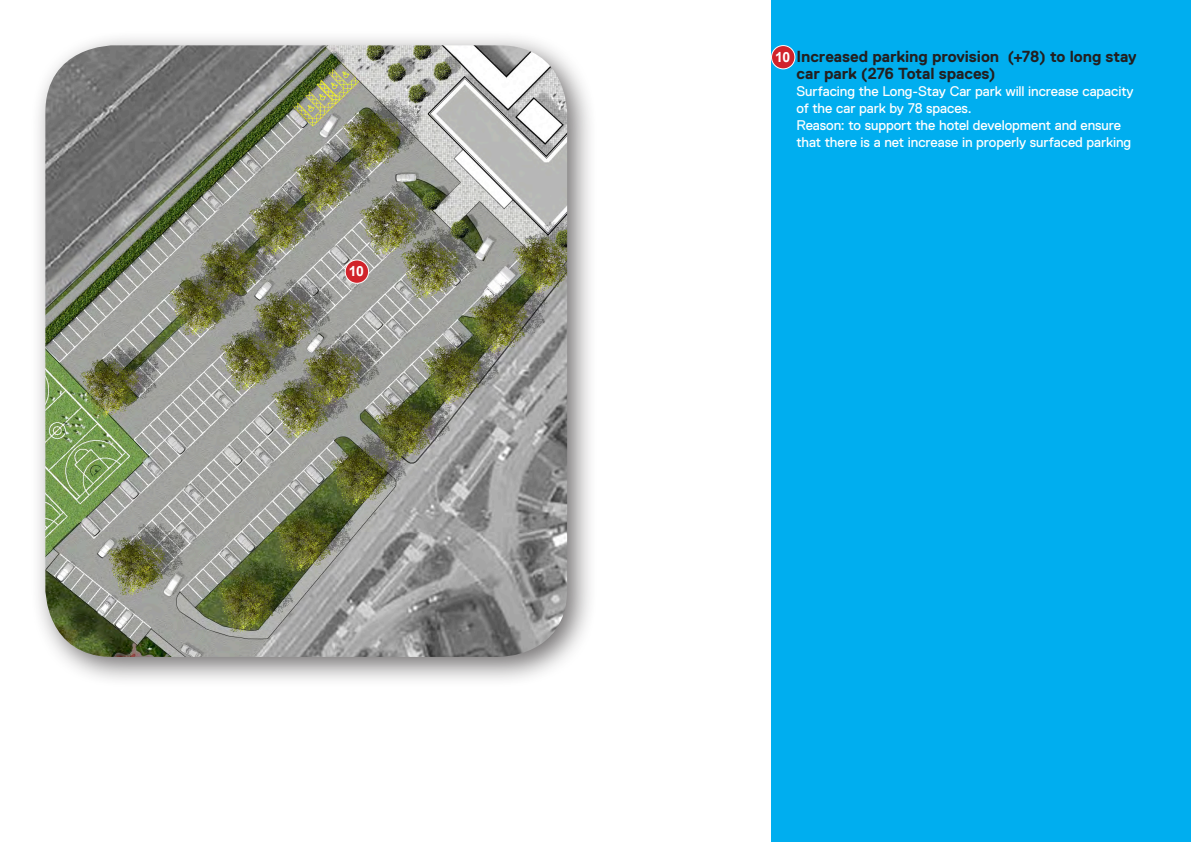
<style>
.page{position:relative;width:1191px;height:842px;background:#fff}
.page>*{position:absolute;margin:0;border:0;box-sizing:border-box;transform-origin:0 0}
._10_Plincke_STANDFIR{font:700 16px/17px "Replica Std";letter-spacing:-.005em;color:#231f20}
._13_Plincke_COVER_TI{font:14px/17px "Replica Std";letter-spacing:-.005em;color:#fff}
.t1{font:700 14px "Arial";color:#fff}
</style>
<div class="page">
<div style="left:771px;top:0;width:420px;height:842px;background:#00aeef"></div>
<div style="left:31px;top:31px;width:566px;height:656px;background:#231f20;opacity:.63"></div>
<img style="left:45px;top:45px;width:522px;height:612px">
<div style="left:771px;top:46px;width:24px;height:23px;background:#d1232a;border-radius:50%"></div>
<div style="left:771px;top:45px;width:24px;height:24px;border:1px solid #fff;border-radius:50%"></div>
<div style="left:345px;top:260px;width:23px;height:23px;background:#d1232a;border-radius:50%"></div>
<div style="left:345px;top:260px;width:24px;height:23px;border:1px solid #fff;border-radius:50%"></div>
<p class="t1" style="left:349px;top:262px;width:17px">10</p>
<p class="_10_Plincke_STANDFIR" style="left:796px;top:48px;width:342px">Increased parking provision (+78) to long stay car park (276 Total spaces)</p>
<p class="_13_Plincke_COVER_TI" style="left:796px;top:83px;width:339px">Surfacing the Long-Stay Car park will increase capacity of the car park by 78 spaces.</p>
<p class="_13_Plincke_COVER_TI" style="left:796px;top:117px;width:336px">Reason: to support the hotel development and ensure that there is a net increase in properly surfaced parking</p>
<p class="t1" style="left:775px;top:48px;width:17px">10</p>
</div>
